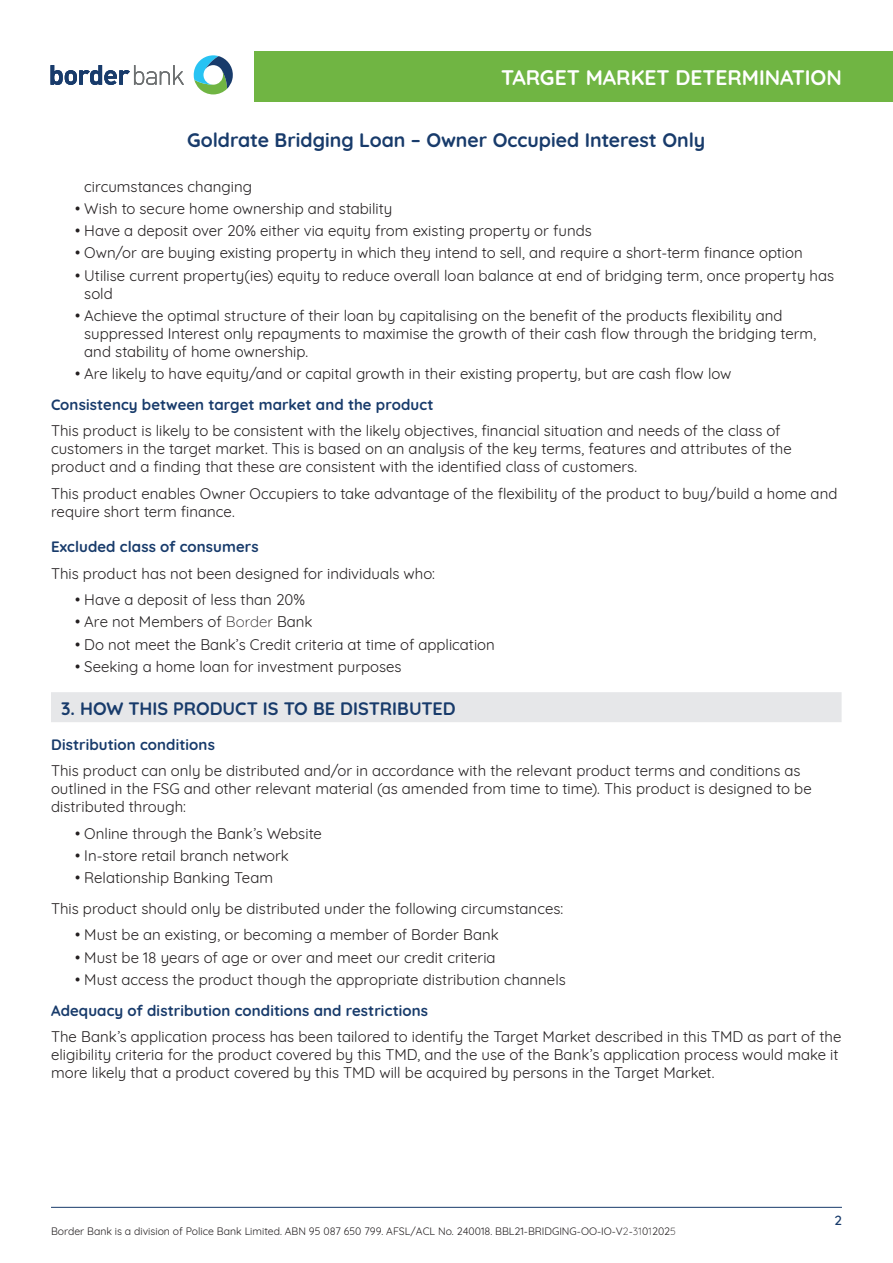
<style>
.page{position:relative;width:893px;height:1263px;background:#fff}
.page>*{position:absolute;margin:0;border:0;box-sizing:border-box;transform-origin:0 0}
.t1{font:700 21px "Quicksand";color:#fff}
.t2{font:700 19.5px "Quicksand";color:#183b6b}
.t3{font:700 18px "Quicksand";color:#183b6b}
.t4{font:15px/18px "Quicksand";color:#231f20}
.t5{font:700 15px "Quicksand";letter-spacing:.005em;color:#183b6b}
.t6{font:500 13.5px "Quicksand";color:#183b6b}
.t7{font:10.5px "Quicksand";color:#231f20}
.s1{font-weight:300}
</style>
<div class="page">
<hr style="left:51px;top:1207px;width:791px;height:1px;background:#183b6b">
<div style="left:254px;top:51px;width:639px;height:51px;background:#70b543"></div>
<svg style="left:51px;top:65px;width:133px;height:20px"></svg>
<svg style="left:194px;top:55px;width:39px;height:39px"></svg>
<div style="left:51px;top:692px;width:791px;height:30px;background:#e6e7e9"></div>
<h1 class="t1" style="left:501px;top:61px;width:342px">TARGET MARKET DETERMINATION</h1>
<h2 class="t2" style="left:187px;top:124px;width:520px">Goldrate Bridging Loan – Owner Occupied Interest Only</h2>
<p class="t4" style="left:84px;top:176px;width:169px">circumstances changing</p>
<p class="t4" style="left:75px;top:198px;width:319px">• Wish to secure home ownership and stability</p>
<p class="t4" style="left:75px;top:220px;width:518px">• Have a deposit over 20% either via equity from existing property or funds</p>
<p class="t4" style="left:75px;top:243px;width:729px">• Own/or are buying existing property in which they intend to sell, and require a short-term finance option</p>
<p class="t4" style="left:84px;top:265px;width:751px;text-indent:-9px">• Utilise current property(ies) equity to reduce overall loan balance at end of bridging term, once property has sold</p>
<p class="t4" style="left:84px;top:305px;width:734px;text-indent:-9px">• Achieve the optimal structure of their loan by capitalising on the benefit of the products flexibility and suppressed Interest only repayments to maximise the growth of their cash flow through the bridging term, and stability of home ownership.</p>
<p class="t4" style="left:75px;top:363px;width:658px">• Are likely to have equity/and or capital growth in their existing property, but are cash flow low</p>
<p class="t5" style="left:51px;top:392px;width:384px">Consistency between target market and the product</p>
<p class="t4" style="left:51px;top:421px;width:742px">This product is likely to be consistent with the likely objectives, financial situation and needs of the class of customers in the target market. This is based on an analysis of the key terms, features and attributes of the product and a finding that these are consistent with the identified class of customers.</p>
<p class="t4" style="left:51px;top:483px;width:788px">This product enables Owner Occupiers to take advantage of the flexibility of the product to buy/build a home and require short term finance.</p>
<p class="t5" style="left:51px;top:534px;width:209px">Excluded class of consumers</p>
<p class="t4" style="left:51px;top:563px;width:385px">This product has not been designed for individuals who:</p>
<p class="t4" style="left:75px;top:589px;width:232px">• Have a deposit of less than 20%</p>
<p class="t4" style="left:75px;top:611px;width:239px">• Are not Members of <span class="s1">Border</span> Bank</p>
<p class="t4" style="left:75px;top:634px;width:421px">• Do not meet the Bank’s Credit criteria at time of application</p>
<p class="t4" style="left:75px;top:656px;width:328px">• Seeking a home loan for investment purposes</p>
<p class="t3" style="left:61px;top:693px;width:396px">3. HOW THIS PRODUCT IS TO BE DISTRIBUTED</p>
<p class="t5" style="left:51px;top:732px;width:165px">Distribution conditions</p>
<p class="t4" style="left:51px;top:760px;width:762px">This product can only be distributed and/or in accordance with the relevant product terms and conditions as outlined in the FSG and other relevant material (as amended from time to time). This product is designed to be distributed through:</p>
<p class="t4" style="left:75px;top:823px;width:248px">• Online through the Bank’s Website</p>
<p class="t4" style="left:75px;top:845px;width:215px">• In-store retail branch network</p>
<p class="t4" style="left:51px;top:861px;width:514px;line-height:30.8px;text-indent:24px">• Relationship Banking Team<br>This product should only be distributed under the following circumstances:</p>
<p class="t4" style="left:75px;top:924px;width:425px">• Must be an existing, or becoming a member of Border Bank</p>
<p class="t4" style="left:75px;top:947px;width:422px">• Must be 18 years of age or over and meet our credit criteria</p>
<p class="t4" style="left:75px;top:969px;width:492px">• Must access the product though the appropriate distribution channels</p>
<p class="t5" style="left:51px;top:998px;width:379px">Adequacy of distribution conditions and restrictions</p>
<p class="t4" style="left:51px;top:1026px;width:792px">The Bank’s application process has been tailored to identify the Target Market described in this TMD as part of the eligibility criteria for the product covered by this TMD, and the use of the Bank’s application process would make it more likely that a product covered by this TMD will be acquired by persons in the Target Market.</p>
<p class="t7" style="left:51px;top:1223px;width:626px">Border Bank is a division of Police Bank Limited. ABN 95 087 650 799. AFSL/ACL No. 240018. BBL21-BRIDGING-OO-IO-V<span class="s1">2</span>-<span class="s1">31</span>0<span class="s1">1</span>202<span class="s1">5</span></p>
<p class="t6" style="left:834px;top:1210px;width:9px">2</p>
</div>
